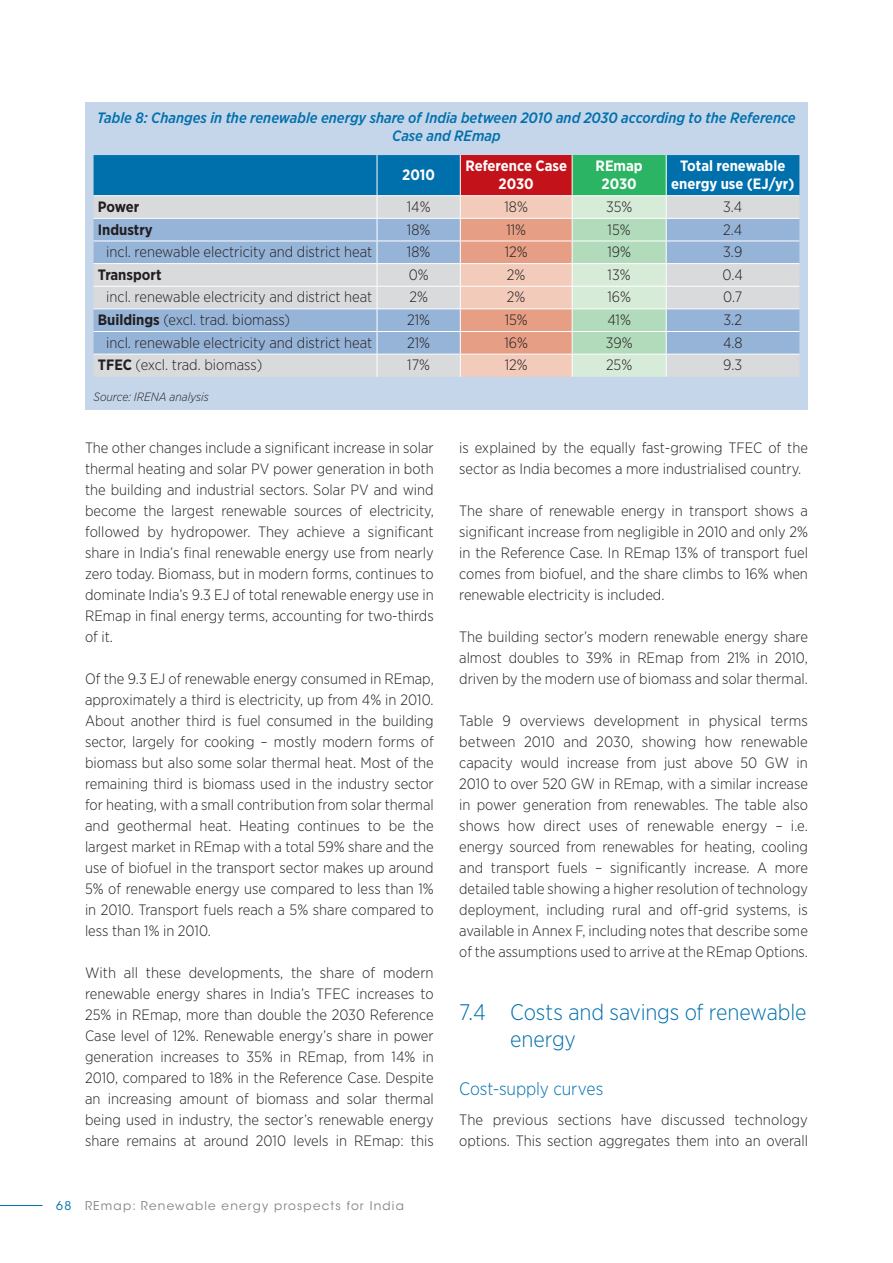
<style>
.page{position:relative;width:893px;height:1263px;background:#fff}
.page>*{position:absolute;margin:0;border:0;box-sizing:border-box;transform-origin:0 0}
.Zü-1-1{font:300 22.5px/27px "Gotham Narrow";letter-spacing:-.005em;color:#0070ad}
.Zü-1-1-1_ohne_Inhalt{font:300 18px "Gotham Narrow";letter-spacing:-.005em;color:#0070ad}
.Bodytext{font:300 15px/21px "Gotham Narrow";color:#231f20;text-align:justify}
.Bodytext-Tabelle{font:300 15px "Gotham Narrow";color:#231f20}
.BU_Tabelle{font:italic 500 15px/18px "Gotham Narrow";color:#0070ad;text-align:center}
.Bodytext-Tabelle-2{font:700 15px/18px "Gotham Narrow";color:#fff;text-align:center}
.Bodytext-Tabelle-3{font:700 15px "Gotham Narrow";color:#231f20}
.t1{font:12px "ITC Avant Garde Std";letter-spacing:.1em;color:#808285}
.Source{font:italic 300 12px "Gotham Narrow";color:#231f20}
.s1{font-weight:700}
.s2{color:#0070ad}
</style>
<div class="page">
<hr style="left:0;top:1205px;width:43px;height:1px;background:#0070ad">
<div style="left:85px;top:102px;width:723px;height:307px;background:#c6d6ea"></div>
<svg style="left:94px;top:155px;width:705px;height:222px;background:#a7b9c4"></svg>
<p class="BU_Tabelle" style="left:97px;top:108px;width:700px">Table 8: Changes in the renewable energy share of India between 2010 and 2030 according to the Reference<br>Case and REmap</p>
<p class="Bodytext-Tabelle-2" style="left:402px;top:166px;width:34px">2010</p>
<p class="Bodytext-Tabelle-2" style="left:465px;top:157px;width:103px">Reference Case<br>2030</p>
<p class="Bodytext-Tabelle-2" style="left:596px;top:157px;width:49px">REmap<br>2030</p>
<p class="Bodytext-Tabelle-2" style="left:671px;top:157px;width:125px">Total renewable energy use (EJ/yr)</p>
<p class="Bodytext-Tabelle-3" style="left:98px;top:197px;width:43px">Power</p>
<p class="Bodytext-Tabelle" style="left:407px;top:197px;width:25px">14%</p>
<p class="Bodytext-Tabelle" style="left:504px;top:197px;width:25px">18%</p>
<p class="Bodytext-Tabelle" style="left:606px;top:197px;width:28px">35%</p>
<p class="Bodytext-Tabelle" style="left:723px;top:197px;width:21px">3.4</p>
<p class="Bodytext-Tabelle-3" style="left:98px;top:220px;width:56px">Industry</p>
<p class="Bodytext-Tabelle" style="left:407px;top:220px;width:25px">18%</p>
<p class="Bodytext-Tabelle" style="left:506px;top:220px;width:21px">11%</p>
<p class="Bodytext-Tabelle" style="left:608px;top:220px;width:25px">15%</p>
<p class="Bodytext-Tabelle" style="left:723px;top:220px;width:21px">2.4</p>
<p class="Bodytext-Tabelle" style="left:106px;top:243px;width:268px">incl. renewable electricity and district heat</p>
<p class="Bodytext-Tabelle" style="left:407px;top:243px;width:25px">18%</p>
<p class="Bodytext-Tabelle" style="left:505px;top:243px;width:24px">12%</p>
<p class="Bodytext-Tabelle" style="left:607px;top:243px;width:25px">19%</p>
<p class="Bodytext-Tabelle" style="left:723px;top:243px;width:21px">3.9</p>
<p class="Bodytext-Tabelle-3" style="left:98px;top:265px;width:65px">Transport</p>
<p class="Bodytext-Tabelle" style="left:409px;top:265px;width:21px">0%</p>
<p class="Bodytext-Tabelle" style="left:507px;top:265px;width:20px">2%</p>
<p class="Bodytext-Tabelle" style="left:608px;top:265px;width:25px">13%</p>
<p class="Bodytext-Tabelle" style="left:723px;top:265px;width:22px">0.4</p>
<p class="Bodytext-Tabelle" style="left:106px;top:288px;width:268px">incl. renewable electricity and district heat</p>
<p class="Bodytext-Tabelle" style="left:409px;top:288px;width:20px">2%</p>
<p class="Bodytext-Tabelle" style="left:507px;top:288px;width:20px">2%</p>
<p class="Bodytext-Tabelle" style="left:607px;top:288px;width:25px">16%</p>
<p class="Bodytext-Tabelle" style="left:723px;top:288px;width:21px">0.7</p>
<p class="Bodytext-Tabelle" style="left:98px;top:311px;width:194px"><span class="s1">Buildings</span> (excl. trad. biomass)</p>
<p class="Bodytext-Tabelle" style="left:407px;top:311px;width:24px">21%</p>
<p class="Bodytext-Tabelle" style="left:505px;top:311px;width:25px">15%</p>
<p class="Bodytext-Tabelle" style="left:607px;top:311px;width:25px">41%</p>
<p class="Bodytext-Tabelle" style="left:723px;top:311px;width:20px">3.2</p>
<p class="Bodytext-Tabelle" style="left:106px;top:333px;width:268px">incl. renewable electricity and district heat</p>
<p class="Bodytext-Tabelle" style="left:407px;top:333px;width:24px">21%</p>
<p class="Bodytext-Tabelle" style="left:504px;top:333px;width:25px">16%</p>
<p class="Bodytext-Tabelle" style="left:606px;top:333px;width:28px">39%</p>
<p class="Bodytext-Tabelle" style="left:723px;top:333px;width:21px">4.8</p>
<p class="Bodytext-Tabelle" style="left:98px;top:356px;width:166px"><span class="s1">TFEC</span> (excl. trad. biomass)</p>
<p class="Bodytext-Tabelle" style="left:407px;top:356px;width:24px">17%</p>
<p class="Bodytext-Tabelle" style="left:505px;top:356px;width:24px">12%</p>
<p class="Bodytext-Tabelle" style="left:606px;top:356px;width:28px">25%</p>
<p class="Bodytext-Tabelle" style="left:723px;top:356px;width:21px">9.3</p>
<p class="Source" style="left:94px;top:389px;width:117px">Source: IRENA analysis</p>
<p class="Bodytext" style="left:85px;top:437px;width:350px">The other changes include a significant increase in solar thermal heating and solar PV power generation in both the building and industrial sectors. Solar PV and wind become the largest renewable sources of electricity, followed by hydropower. They achieve a significant share in India’s final renewable energy use from nearly zero today. Biomass, but in modern forms, continues to dominate India’s 9.3 EJ of total renewable energy use in REmap in final energy terms, accounting for two-thirds of it.</p>
<p class="Bodytext" style="left:85px;top:668px;width:350px;text-align:left">Of the 9.3 EJ of renewable energy consumed in REmap, approximately a third is electricity, up from 4% in 2010.<br>About another third is fuel consumed in the building sector, largely for cooking – mostly modern forms of biomass but also some solar thermal heat. Most of the remaining third is biomass used in the industry sector for heating, with a small contribution from solar thermal and geothermal heat. Heating continues to be the largest market in REmap with a total 59% share and the use of biofuel in the transport sector makes up around 5% of renewable energy use compared to less than 1% in 2010. Transport fuels reach a 5% share compared to less than 1% in 2010.</p>
<p class="Bodytext" style="left:85px;top:962px;width:350px">With all these developments, the share of modern renewable energy shares in India’s TFEC increases to 25% in REmap, more than double the 2030 Reference Case level of 12%. Renewable energy’s share in power generation increases to 35% in REmap, from 14% in 2010, compared to 18% in the Reference Case. Despite an increasing amount of biomass and solar thermal being used in industry, the sector’s renewable energy share remains at around 2010 levels in REmap: this</p>
<p class="t1" style="left:56px;top:1198px;width:349px"><span class="s2">68</span> REmap: Renewable energy prospects for India</p>
<p class="Bodytext" style="left:459px;top:437px;width:350px">is explained by the equally fast-growing TFEC of the sector as India becomes a more industrialised country.</p>
<p class="Bodytext" style="left:459px;top:500px;width:350px">The share of renewable energy in transport shows a significant increase from negligible in 2010 and only 2% in the Reference Case. In REmap 13% of transport fuel comes from biofuel, and the share climbs to 16% when renewable electricity is included.</p>
<p class="Bodytext" style="left:459px;top:626px;width:350px">The building sector’s modern renewable energy share almost doubles to 39% in REmap from 21% in 2010, driven by the modern use of biomass and solar thermal.</p>
<p class="Bodytext" style="left:459px;top:710px;width:350px;text-align:left">Table 9 overviews development in physical terms between 2010 and 2030, showing how renewable capacity would increase from just above 50 GW in 2010 to over 520 GW in REmap, with a similar increase in power generation from renewables. The table also shows how direct uses of renewable energy – i.e. energy sourced from renewables for heating, cooling and transport fuels – significantly increase. A more detailed table showing a higher resolution of technology deployment, including rural and off-grid systems, is available in Annex F, including notes that describe some of the assumptions used to arrive at the REmap Options.</p>
<p class="Zü-1-1" style="left:510px;top:998px;width:298px;text-indent:-51px">7.4 Costs and savings of renewable energy</p>
<p class="Zü-1-1-1_ohne_Inhalt" style="left:459px;top:1077px;width:146px">Cost-supply curves</p>
<p class="Bodytext" style="left:459px;top:1109px;width:350px">The previous sections have discussed technology options. This section aggregates them into an overall</p>
</div>
